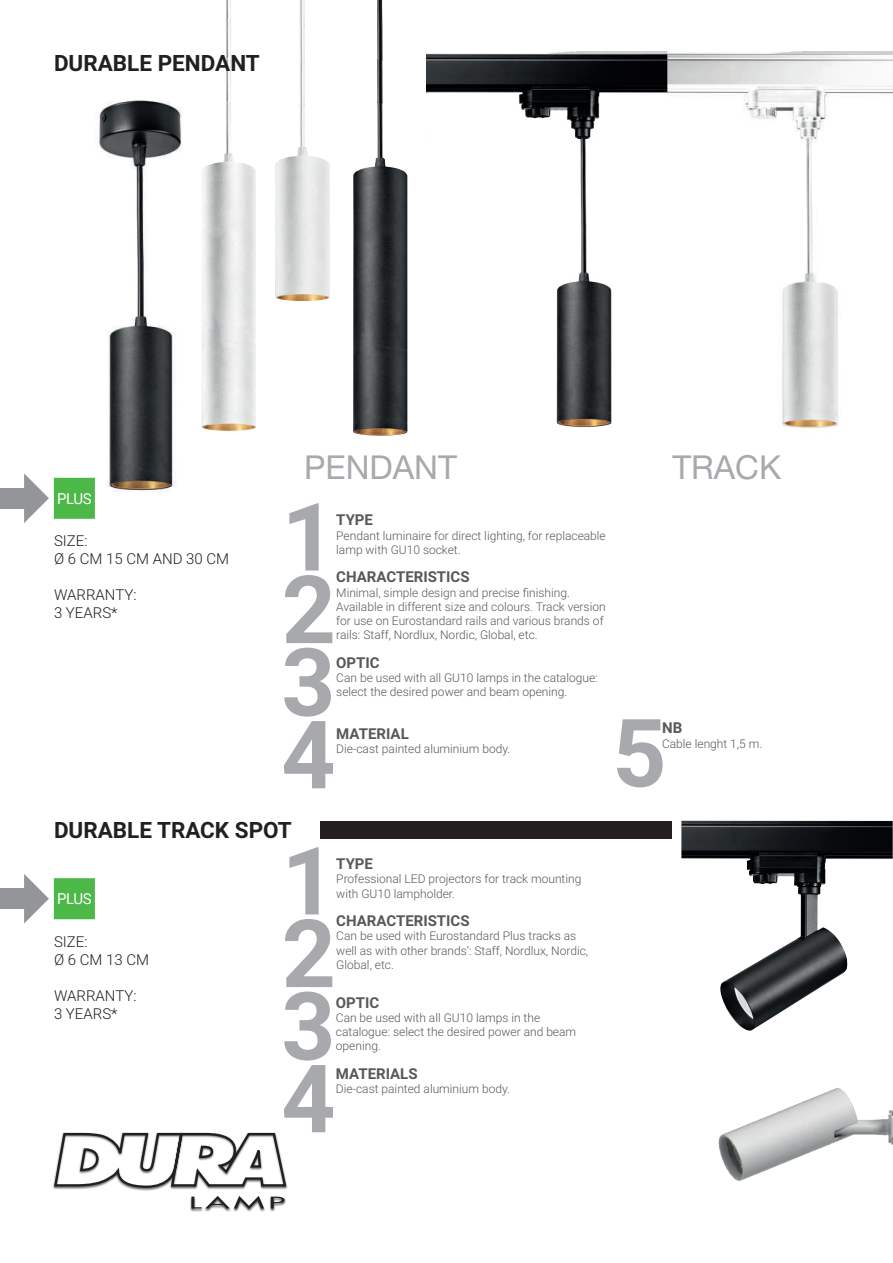
<style>
.page{position:relative;width:893px;height:1263px;background:#fff}
.page>*{position:absolute;margin:0;border:0;box-sizing:border-box;transform-origin:0 0}
.t1{font:700 94.5px "Roboto";color:#a8a9ad}
.t2{font:33px "Helvetica Neue LT Std";color:#a8a9ad}
.t3{font:700 22.5px "Roboto";color:#231f20}
.t4{font:700 15px "Roboto";color:#57585a}
.t5{font:300 15px/18px "Roboto";color:#231f20}
.t6{font:15px "Roboto";letter-spacing:-.03em;color:#fff}
.t7{font:300 12px/14.2px "Roboto";color:#57585a}
</style>
<div class="page">
<img style="left:427px;top:51px;width:466px;height:377px">
<img style="left:97px;top:100px;width:85px;height:393px">
<div style="left:53px;top:477px;width:43px;height:42px;background:#4cb848"></div>
<hr style="left:52px;top:476px;width:44px;height:2px;background:#fff">
<hr style="left:52px;top:478px;width:2px;height:41px;background:#fff">
<hr style="left:95px;top:478px;width:1px;height:41px;background:#fff">
<div style="left:53px;top:877px;width:43px;height:43px;background:#4cb848"></div>
<hr style="left:52px;top:877px;width:44px;height:1px;background:#fff">
<hr style="left:52px;top:878px;width:2px;height:41px;background:#fff">
<hr style="left:95px;top:878px;width:1px;height:41px;background:#fff">
<hr style="left:52px;top:919px;width:44px;height:2px;background:#fff">
<div style="left:0;top:488px;width:24px;height:20px;background:#939598"></div>
<svg style="left:24px;top:473px;width:25px;height:50px"></svg>
<div style="left:0;top:888px;width:24px;height:21px;background:#939598"></div>
<svg style="left:24px;top:874px;width:25px;height:49px"></svg>
<img style="left:275px;top:106px;width:55px;height:195px">
<img style="left:353px;top:103px;width:54px;height:333px">
<img style="left:201px;top:101px;width:55px;height:330px">
<img style="left:681px;top:820px;width:212px;height:209px">
<img style="left:718px;top:1029px;width:175px;height:152px">
<div style="left:320px;top:822px;width:352px;height:17px;background:#231f20"></div>
<img style="left:299px;top:63px;width:7px;height:43px">
<img style="left:377px;top:61px;width:6px;height:42px">
<img style="left:226px;top:0;width:5px;height:101px">
<img style="left:299px;top:18px;width:6px;height:45px">
<img style="left:377px;top:0;width:6px;height:61px">
<img style="left:300px;top:0;width:5px;height:28px">
<svg style="left:53px;top:1132px;width:235px;height:57px"></svg>
<svg style="left:271px;top:1196px;width:14px;height:12px"></svg>
<svg style="left:191px;top:1196px;width:73px;height:13px"></svg>
<h3 class="t3" style="left:54px;top:47px;width:207px">DURABLE PENDANT</h3>
<p class="t6" style="left:57px;top:488px;width:36px">PLUS</p>
<p class="t5" style="left:54px;top:531px;width:177px">SIZE:<br>Ø 6 CM 15 CM AND 30 CM</p>
<p class="t5" style="left:54px;top:585px;width:84px">WARRANTY:<br>3 YEARS*</p>
<h2 class="t2" style="left:304px;top:447px;width:154px">PENDANT</h2>
<h2 class="t2" style="left:672px;top:447px;width:110px">TRACK</h2>
<h1 class="t1" style="left:282px;top:471px;width:56px">1</h1>
<p class="t4" style="left:336px;top:509px;width:38px">TYPE</p>
<p class="t7" style="left:336px;top:528px;width:271px">Pendant luminaire for direct lighting, for replaceable lamp with GU10 socket.</p>
<p class="t4" style="left:336px;top:566px;width:135px">CHARACTERISTICS</p>
<p class="t7" style="left:336px;top:585px;width:271px">Minimal, simple design and precise finishing.<br>Available in different size and colours. Track version for use on Eurostandard rails and various brands of rails: Staff, Nordlux, Nordic, Global, etc.</p>
<p class="t4" style="left:336px;top:652px;width:45px">OPTIC</p>
<p class="t7" style="left:336px;top:670px;width:263px">Can be used with all GU10 lamps in the catalogue: select the desired power and beam opening.</p>
<p class="t4" style="left:336px;top:723px;width:74px">MATERIAL</p>
<p class="t7" style="left:336px;top:741px;width:176px">Die-cast painted aluminium body.</p>
<h1 class="t1" style="left:282px;top:543px;width:56px">2</h1>
<h1 class="t1" style="left:281px;top:616px;width:56px">3</h1>
<h1 class="t1" style="left:281px;top:688px;width:56px">4</h1>
<h1 class="t1" style="left:612px;top:687px;width:56px">5</h1>
<p class="t4" style="left:662px;top:718px;width:22px">NB</p>
<p class="t7" style="left:662px;top:736px;width:102px">Cable lenght 1,5 m.</p>
<h3 class="t3" style="left:54px;top:814px;width:239px">DURABLE TRACK SPOT</h3>
<p class="t6" style="left:57px;top:888px;width:36px">PLUS</p>
<p class="t5" style="left:54px;top:932px;width:97px">SIZE:<br>Ø 6 CM 13 CM</p>
<p class="t5" style="left:54px;top:986px;width:84px">WARRANTY:<br>3 YEARS*</p>
<h1 class="t1" style="left:282px;top:815px;width:56px">1</h1>
<p class="t4" style="left:336px;top:853px;width:38px">TYPE</p>
<p class="t7" style="left:336px;top:872px;width:247px">Professional LED projectors for track mounting with GU10 lampholder.</p>
<p class="t4" style="left:336px;top:910px;width:135px">CHARACTERISTICS</p>
<p class="t7" style="left:336px;top:929px;width:253px">Can be used with Eurostandard Plus tracks as well as with other brands’: Staff, Nordlux, Nordic,<br>Global, etc.</p>
<p class="t4" style="left:336px;top:992px;width:45px">OPTIC</p>
<p class="t7" style="left:336px;top:1010px;width:242px">Can be used with all GU10 lamps in the catalogue: select the desired power and beam opening.</p>
<p class="t4" style="left:336px;top:1063px;width:83px">MATERIALS</p>
<p class="t7" style="left:336px;top:1081px;width:176px">Die-cast painted aluminium body.</p>
<h1 class="t1" style="left:282px;top:887px;width:56px">2</h1>
<h1 class="t1" style="left:281px;top:960px;width:56px">3</h1>
<h1 class="t1" style="left:281px;top:1032px;width:56px">4</h1>
</div>
